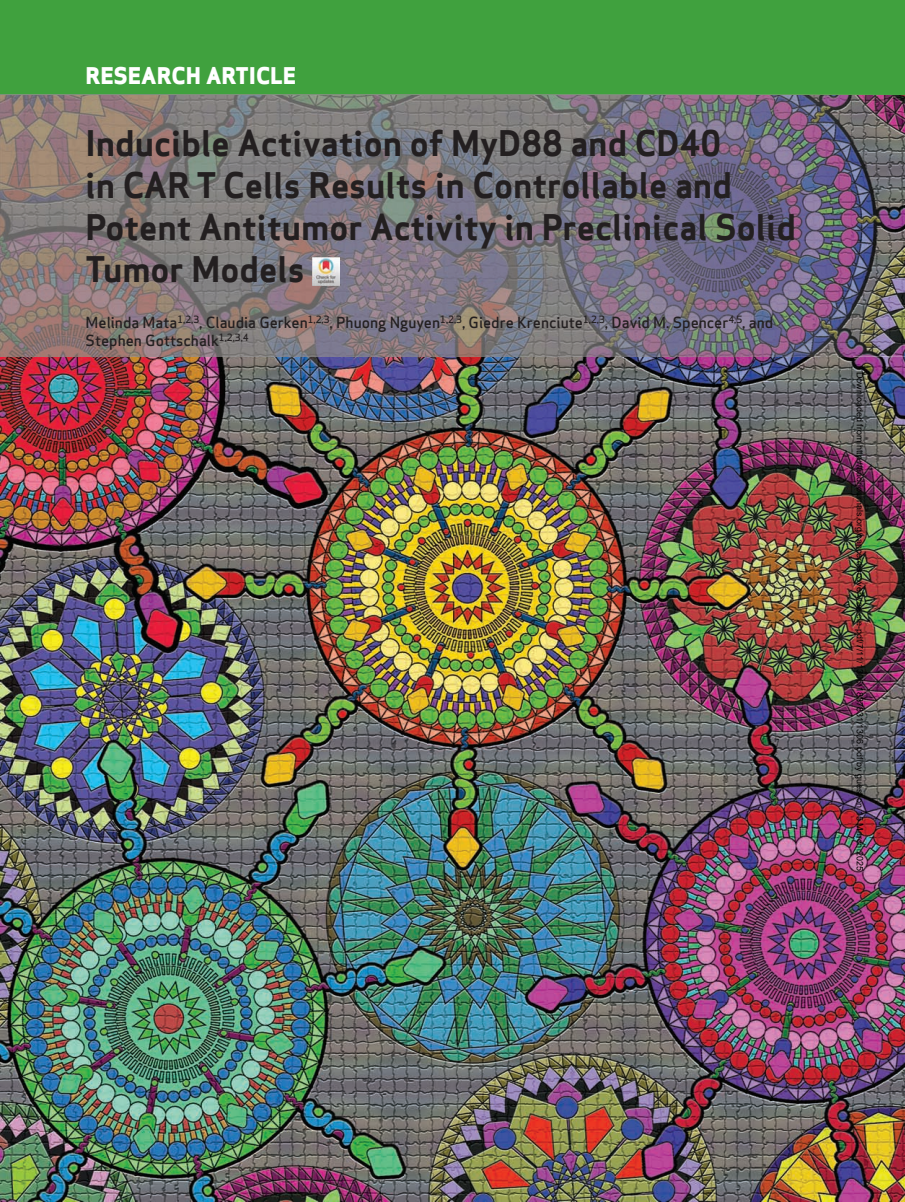
<style>
.page{position:relative;width:905px;height:1202px;background:#fff}
.page>*{position:absolute;margin:0;border:0;box-sizing:border-box;transform-origin:0 0}
.t1{font:700 34.5px/42px "Apex Sans";color:#231f20}
.t2{font:800 22.5px "Apex Sans";color:#fff}
.t3{font:500 15px/18px "Apex Sans";color:#231f20}
.t4{font:9px "Arial";color:#000}
</style>
<div class="page">
<img style="left:0;top:356px;width:904px;height:845px">
<div style="left:0;top:0;width:903px;height:94px;background:#40a13e"></div>
<div style="left:879px;top:0;width:25px;height:94px;background:#40a13e"></div>
<img style="left:0;top:95px;width:904px;height:261px">
<svg style="left:0;top:94px;width:903px;height:1px"></svg>
<svg style="left:879px;top:94px;width:25px;height:1px"></svg>
<img style="left:312px;top:258px;width:27px;height:27px">
<p class="t2" style="left:86px;top:61px;width:212px">RESEARCH ARTICLE</p>
<p class="t1" style="left:86px;top:122px;width:712px">Inducible Activation of MyD88 and CD40<br>in CAR T Cells Results in Controllable and Potent Antitumor Activity in Preclinical Solid Tumor Models</p>
<p class="t3" style="left:86px;top:311px;width:689px">Melinda Mata <sup>1</sup> <sup>,</sup> <sup>2</sup> <sup>,</sup> <sup>3</sup> , Claudia Gerken <sup>1</sup> <sup>,</sup> <sup>2</sup> <sup>,</sup> <sup>3</sup> , Phuong Nguyen <sup>1</sup> <sup>,</sup> <sup>2</sup> <sup>,</sup> <sup>3</sup> , Giedre Krenciute <sup>1</sup> <sup>,</sup> <sup>2</sup> <sup>,</sup> <sup>3</sup> , David M. Spencer <sup>4</sup> <sup>,</sup> <sup>5</sup> , and<br>Stephen Gottschalk <sup>1</sup> <sup>,</sup> <sup>2</sup> <sup>,</sup> <sup>3</sup> <sup>,</sup> <sup>4</sup></p>
<p class="t4" style="left:863px;top:372px;width:500px;rotate:90deg">Downloaded from http://aacrjournals.org/cancerdiscovery/article-pdf/7/11/1306/1837831/1306.pdf by guest on 15 March 2025</p>
</div>
